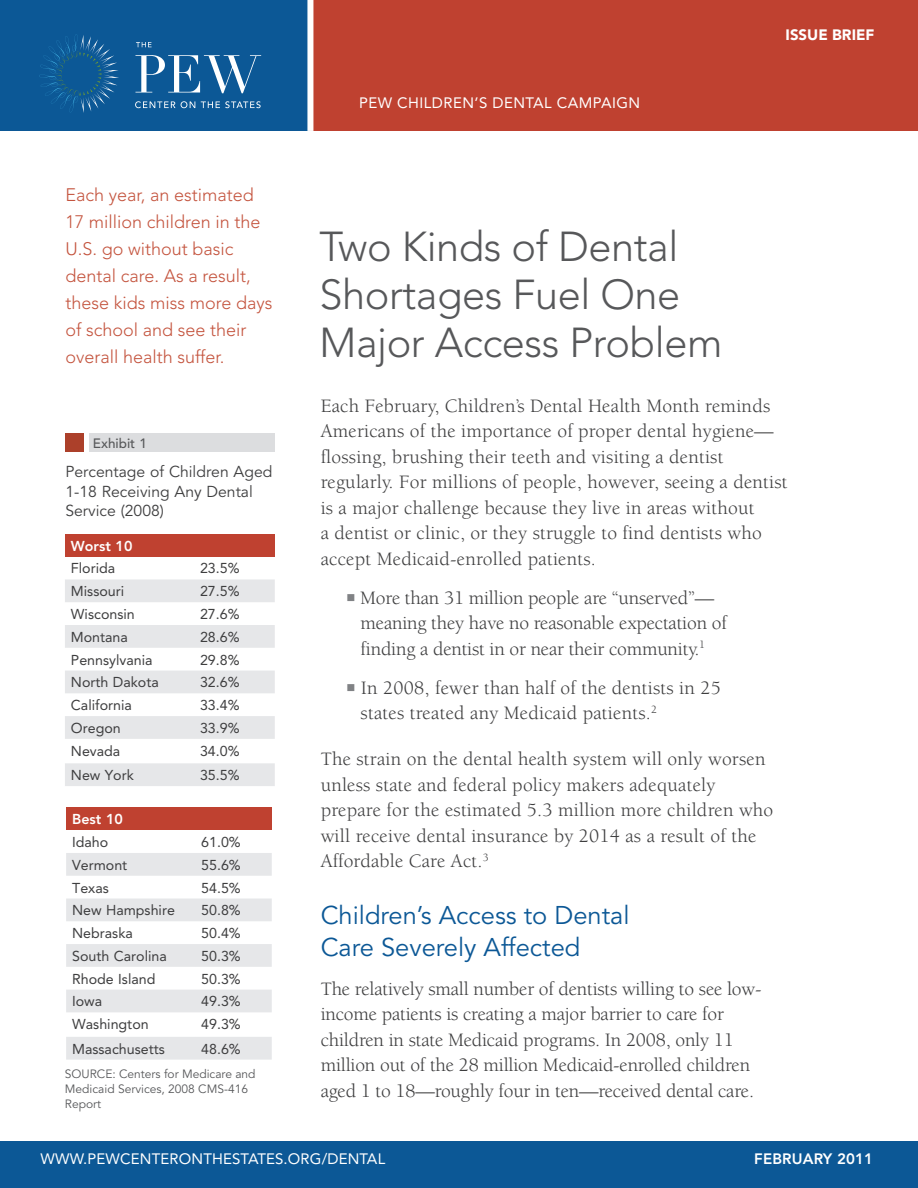
<style>
.page{position:relative;width:918px;height:1188px;background:#fff}
.page>*{position:absolute;margin:0;border:0;box-sizing:border-box;transform-origin:0 0}
.BRIEF_cover_title{font:300 41.55px/47.8px "Avenir LT Std";letter-spacing:-.01em;color:#57585a}
.t1{font:25.5px/31.5px "Avenir LT Std";color:#0c5896}
.BODY_text{font:19.5px/25.5px "Berkeley Std";letter-spacing:.01em;color:#3e3e3f}
.BODY_text-2{font:19.5px/25.5px "Berkeley Std";letter-spacing:-.01em;color:#3e3e3f}
.LIST_bulleted{font:19.5px/25.5px "Berkeley Std";letter-spacing:-.01em;color:#3e3e3f}
.LIST_bulleted-2{font:19.5px/25.5px "Berkeley Std";letter-spacing:.01em;color:#3e3e3f}
.BODY_intro_blue{font:300 18px/27px "Avenir LT Std";color:#c4543e}
.Footer_text{font:15.75px/19.5px "Avenir LT Std";color:#3e3e3f}
.BANNER_text{font:15px "Avenir LT Std";letter-spacing:.03em;color:#fff}
.BRIEF_web_date_banne{font:15px "Avenir LT Std";letter-spacing:.01em;color:#fff}
.BRIEF_web_date_banne-2{font:800 15px "Avenir LT Std";letter-spacing:.01em;color:#fff}
.BRIEF_issue_brief{font:900 15px "Avenir LT Std";color:#fff}
.Footer_text-2{font:14.25px "Avenir LT Std";color:#3e3e3f}
.Footer_text-3{font:800 14.25px "Avenir LT Std";color:#fff}
.Footer_text-4{font:500 13.5px "Avenir LT Std";color:#57585a}
.t2{font:12px/15px "Avenir LT Std";color:#57585a}
.s1{color:#808285}
</style>
<div class="page">
<div style="left:0;top:1142px;width:918px;height:46px;background:#0c5896"></div>
<div style="left:0;top:0;width:310px;height:131px;background:#0c5896"></div>
<div style="left:310px;top:0;width:608px;height:131px;background:#bf4130"></div>
<div style="left:307px;top:0;width:6px;height:131px;background:#fff"></div>
<svg style="left:135px;top:55px;width:126px;height:38px"></svg>
<svg style="left:136px;top:42px;width:16px;height:5px"></svg>
<svg style="left:39px;top:34px;width:80px;height:79px"></svg>
<svg style="left:135px;top:101px;width:60px;height:7px"></svg>
<svg style="left:201px;top:101px;width:60px;height:7px"></svg>
<div style="left:65px;top:534px;width:210px;height:23px;background:#bf4130"></div>
<svg style="left:65px;top:579px;width:210px;height:207px"></svg>
<div style="left:66px;top:807px;width:206px;height:23px;background:#bf4130"></div>
<svg style="left:66px;top:853px;width:206px;height:207px"></svg>
<div style="left:65px;top:434px;width:18px;height:18px;background:#ac402a"></div>
<div style="left:89px;top:434px;width:186px;height:18px;background:#dcdddf"></div>
<p class="BODY_intro_blue" style="left:65px;top:182px;width:209px">Each year, an estimated<br>17 million children in the<br>U.S. go without basic dental care. As a result, these kids miss more days of school and see their overall health suffer.</p>
<p class="Footer_text-4" style="left:93px;top:436px;width:56px">Exhibit 1</p>
<p class="Footer_text" style="left:65px;top:463px;width:208px">Percentage of Children Aged<br>1-18 Receiving Any Dental<br>Service (2008)</p>
<p class="Footer_text-3" style="left:71px;top:537px;width:63px">Worst 10</p>
<p class="Footer_text-2" style="left:71px;top:560px;width:46px">Florida</p>
<p class="Footer_text-2" style="left:200px;top:560px;width:41px">23.5%</p>
<p class="Footer_text-2" style="left:71px;top:583px;width:55px">M issouri</p>
<p class="Footer_text-2" style="left:200px;top:583px;width:41px">27.5%</p>
<p class="Footer_text-2" style="left:71px;top:606px;width:65px">Wisconsin</p>
<p class="Footer_text-2" style="left:200px;top:606px;width:41px">27.6%</p>
<p class="Footer_text-2" style="left:71px;top:629px;width:59px">Montana</p>
<p class="Footer_text-2" style="left:200px;top:629px;width:41px">28.6%</p>
<p class="Footer_text-2" style="left:71px;top:651px;width:83px">Pennsylvania</p>
<p class="Footer_text-2" style="left:200px;top:651px;width:41px">29.8%</p>
<p class="Footer_text-2" style="left:71px;top:674px;width:89px">North Dakota</p>
<p class="Footer_text-2" style="left:200px;top:674px;width:41px">32.6%</p>
<p class="Footer_text-2" style="left:71px;top:697px;width:62px">California</p>
<p class="Footer_text-2" style="left:200px;top:697px;width:41px">33.4%</p>
<p class="Footer_text-2" style="left:71px;top:720px;width:51px">Oregon</p>
<p class="Footer_text-2" style="left:200px;top:720px;width:41px">33.9%</p>
<p class="Footer_text-2" style="left:71px;top:742px;width:51px">Nevada</p>
<p class="Footer_text-2" style="left:200px;top:742px;width:41px">34.0%</p>
<p class="Footer_text-2" style="left:71px;top:767px;width:64px">New York</p>
<p class="Footer_text-2" style="left:200px;top:767px;width:41px">35.5%</p>
<p class="Footer_text-3" style="left:72px;top:811px;width:52px">Best 10</p>
<p class="Footer_text-2" style="left:72px;top:834px;width:38px">Idaho</p>
<p class="Footer_text-2" style="left:201px;top:834px;width:41px">61.0%</p>
<p class="Footer_text-2" style="left:72px;top:857px;width:57px">Vermont</p>
<p class="Footer_text-2" style="left:201px;top:857px;width:41px">55.6%</p>
<p class="Footer_text-2" style="left:72px;top:879px;width:38px">Texas</p>
<p class="Footer_text-2" style="left:201px;top:879px;width:41px">54.5%</p>
<p class="Footer_text-2" style="left:72px;top:902px;width:104px">New Hampshire</p>
<p class="Footer_text-2" style="left:201px;top:902px;width:41px">50.8%</p>
<p class="Footer_text-2" style="left:72px;top:925px;width:62px">Nebraska</p>
<p class="Footer_text-2" style="left:201px;top:925px;width:41px">50.4%</p>
<p class="Footer_text-2" style="left:72px;top:948px;width:96px">South Carolina</p>
<p class="Footer_text-2" style="left:201px;top:948px;width:41px">50.3%</p>
<p class="Footer_text-2" style="left:72px;top:970px;width:85px">Rhode Island</p>
<p class="Footer_text-2" style="left:201px;top:970px;width:41px">50.3%</p>
<p class="Footer_text-2" style="left:72px;top:993px;width:32px">I owa</p>
<p class="Footer_text-2" style="left:201px;top:993px;width:41px">49.3%</p>
<p class="Footer_text-2" style="left:72px;top:1016px;width:78px">Washington</p>
<p class="Footer_text-2" style="left:201px;top:1016px;width:41px">49.3%</p>
<p class="Footer_text-2" style="left:72px;top:1040px;width:94px">M assachusetts</p>
<p class="Footer_text-2" style="left:201px;top:1040px;width:41px">48.6%</p>
<p class="t2" style="left:65px;top:1067px;width:192px">SOURCE: Centers for Medicare and<br>Medicaid Services, 2008 CMS-416<br>Report</p>
<p class="BANNER_text" style="left:359px;top:94px;width:279px">PEW CH ildren’s Dental Campaign</p>
<p class="BANNER_text" style="left:368px;top:94px;width:112px">roject Name</p>
<p class="BRIEF_cover_title" style="left:320px;top:223px;width:404px">Two Kinds of Dental<br>Shortages Fuel One<br>Major Access Problem</p>
<p class="BRIEF_issue_brief" style="left:786px;top:26px;width:90px">ISSUE BRIEF</p>
<p class="BODY_text" style="left:321px;top:393px;width:469px">Each February, Children’s Dental Health Month reminds Americans of the importance of proper dental hygiene— flossing, brushing their teeth and visiting a dentist regularly. For millions of people, however, seeing a dentist is a major challenge because they live in areas without<br>a dentist or clinic, or they struggle to find dentists who accept Medicaid-enrolled patients.</p>
<p class="LIST_bulleted" style="left:361px;top:585px;width:368px;text-indent:-14px"><span class="s1">■</span> More than 31 million people are “unserved”— meaning they have no reasonable expectation of finding a dentist in or near their community.<sup>1</sup></p>
<p class="LIST_bulleted-2" style="left:361px;top:675px;width:362px;text-indent:-14px"><span class="s1">■</span> In 2008, fewer than half of the dentists in 25 states treated any Medicaid patients.<sup>2</sup></p>
<p class="BODY_text" style="left:321px;top:747px;width:454px">The strain on the dental health system will only worsen unless state and federal policy makers adequately prepare for the estimated 5.3 million more children who will receive dental insurance by 2014 as a result of the Affordable Care Act.<sup>3</sup></p>
<h1 class="t1" style="left:321px;top:900px;width:310px">Children’s Access to Dental<br>Care Severely Affected</h1>
<p class="BODY_text-2" style="left:321px;top:976px;width:442px">The relatively small number of dentists willing to see low&shy;income patients is creating a major barrier to care for children in state Medicaid programs. In 2008, only 11 million out of the 28 million Medicaid-enrolled children aged 1 to 18—roughly four in ten—received dental care.</p>
<p class="BRIEF_web_date_banne" style="left:40px;top:1150px;width:346px">www.pewcenteronthestates.org/Dental</p>
<p class="BRIEF_web_date_banne-2" style="left:754px;top:1150px;width:120px">February 2011</p>
</div>
